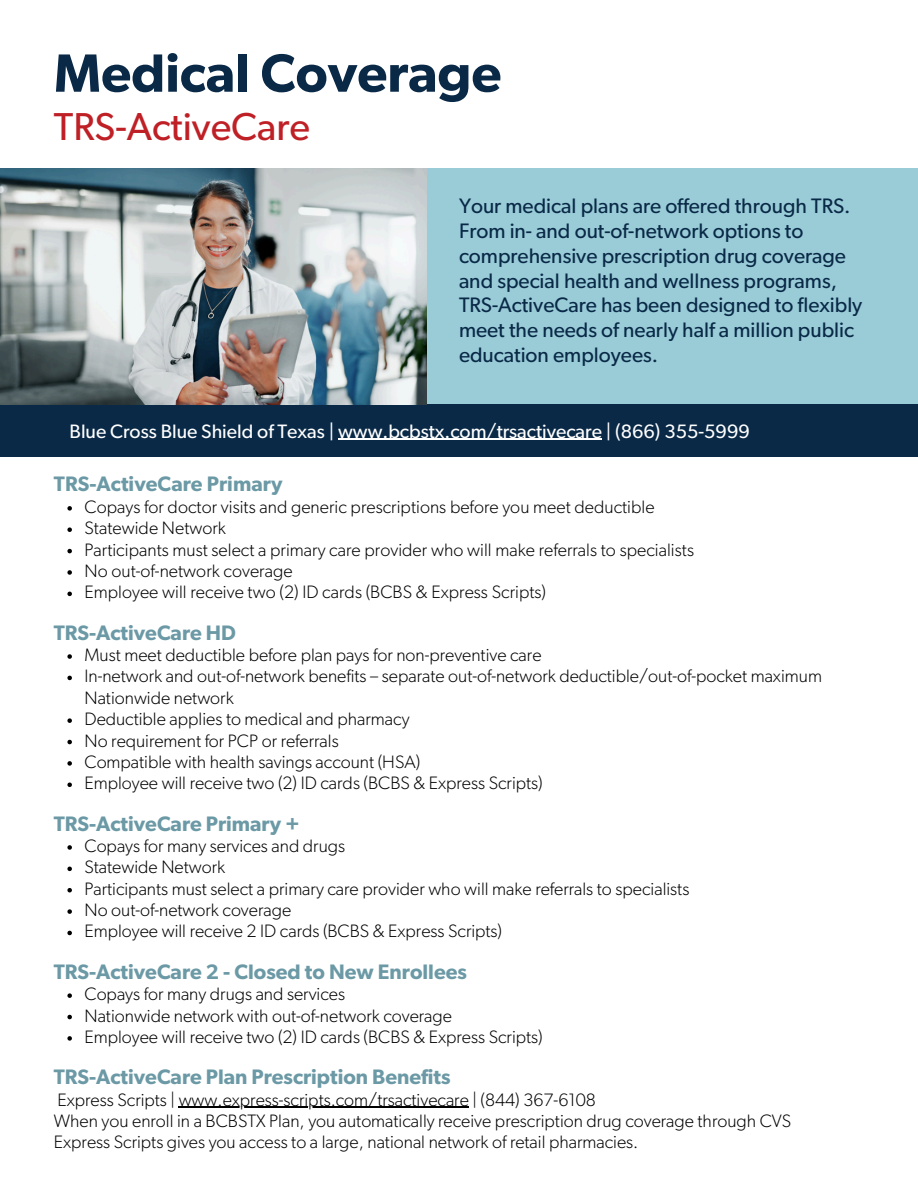
<style>
.page{position:relative;width:918px;height:1188px;background:#fff}
.page>*{position:absolute;margin:0;border:0;box-sizing:border-box;transform-origin:0 0}
.t1{font:600 54px "Gibson";color:#092947}
.t2{font:39px "Gibson";color:#bf2026}
.t3{font:21px/24.8px "Gibson";color:#092947}
.t4{font:600 21px "Gibson";color:#6b99a5}
.t5{font:19.5px "Gibson";color:#fff}
.t6{font:300 18px/21.3px "Gibson";color:#000}
.s1{color:#6c99a5}
</style>
<div class="page">
<div style="left:325px;top:168px;width:593px;height:258px;background:#9accd8"></div>
<div style="left:0;top:404px;width:918px;height:53px;background:#092947"></div>
<hr style="left:338px;top:439px;width:264px;height:1px;background:#fff">
<img style="left:0;top:168px;width:426px;height:237px">
<svg style="left:67px;top:506px;width:5px;height:5px"></svg>
<svg style="left:67px;top:527px;width:5px;height:5px"></svg>
<svg style="left:67px;top:549px;width:5px;height:4px"></svg>
<svg style="left:67px;top:570px;width:5px;height:5px"></svg>
<svg style="left:67px;top:592px;width:5px;height:4px"></svg>
<svg style="left:67px;top:845px;width:5px;height:5px"></svg>
<svg style="left:67px;top:867px;width:5px;height:4px"></svg>
<svg style="left:67px;top:888px;width:5px;height:4px"></svg>
<svg style="left:67px;top:909px;width:5px;height:5px"></svg>
<svg style="left:67px;top:931px;width:5px;height:4px"></svg>
<svg style="left:67px;top:993px;width:5px;height:5px"></svg>
<svg style="left:67px;top:1015px;width:5px;height:4px"></svg>
<svg style="left:67px;top:1036px;width:5px;height:5px"></svg>
<svg style="left:67px;top:654px;width:5px;height:5px"></svg>
<svg style="left:67px;top:676px;width:5px;height:4px"></svg>
<svg style="left:67px;top:718px;width:5px;height:5px"></svg>
<svg style="left:67px;top:740px;width:5px;height:4px"></svg>
<svg style="left:67px;top:761px;width:5px;height:5px"></svg>
<svg style="left:67px;top:783px;width:5px;height:4px"></svg>
<hr style="left:179px;top:1107px;width:290px;height:1px;background:#000">
<h2 class="t1" style="left:54px;top:49px;width:449px">Medical Coverage</h2>
<p class="t2" style="left:54px;top:109px;width:258px">TRS-ActiveCare</p>
<h2 class="t3" style="left:459px;top:195px;width:405px">Your medical plans are offered through TRS.<br>From in- and out-of-network options to comprehensive prescription drug coverage and special health and wellness programs, TRS-ActiveCare has been designed to flexibly meet the needs of nearly half a million public education employees.</h2>
<h4 class="t5" style="left:70px;top:422px;width:682px">Blue Cross Blue Shield of Texas | www.bcbstx.com/trsactivecare | (866) 355-5999</h4>
<h3 class="t4" style="left:54px;top:475px;width:230px"><span class="s1">T</span>RS-ActiveCare Primary</h3>
<p class="t6" style="left:85px;top:497px;width:572px">Copays for doctor visits and generic prescriptions before you meet deductible</p>
<p class="t6" style="left:85px;top:518px;width:143px">Statewide Network</p>
<p class="t6" style="left:85px;top:540px;width:611px">Participants must select a primary care provider who will make referrals to specialists</p>
<p class="t6" style="left:85px;top:561px;width:210px">No out-of-network coverage</p>
<p class="t6" style="left:85px;top:582px;width:463px">Employee will receive two (2) ID cards (BCBS &amp; Express Scripts)</p>
<p class="t4" style="left:54px;top:623px;width:184px">TRS-ActiveCare HD</p>
<p class="t6" style="left:85px;top:645px;width:459px">Must meet deductible before plan pays for non-preventive care</p>
<p class="t6" style="left:85px;top:666px;width:739px">In-network and out-of-network benefits – separate out-of-network deductible/out-of-pocket maximum<br>Nationwide network</p>
<h3 class="t6" style="left:85px;top:709px;width:326px">Deductible applies to medical and pharmacy</h3>
<p class="t6" style="left:85px;top:730px;width:256px">No requirement for PCP or referrals</p>
<p class="t6" style="left:85px;top:752px;width:337px">Compatible with health savings account (HSA)</p>
<p class="t6" style="left:85px;top:773px;width:460px">Employee will receive two (2) ID cards (BCBS &amp; Express Scripts)</p>
<h3 class="t4" style="left:54px;top:814px;width:248px">TRS-ActiveCare Primary +</h3>
<p class="t6" style="left:85px;top:836px;width:262px">Copays for many services and drugs</p>
<p class="t6" style="left:85px;top:857px;width:142px">Statewide Network</p>
<p class="t6" style="left:85px;top:879px;width:606px">Participants must select a primary care provider who will make referrals to specialists</p>
<p class="t6" style="left:85px;top:900px;width:208px">No out-of-network coverage</p>
<p class="t6" style="left:85px;top:921px;width:419px">Employee will receive 2 ID cards (BCBS &amp; Express Scripts)</p>
<p class="t4" style="left:54px;top:962px;width:414px">TRS-ActiveCare 2 - Closed to New Enrollees</p>
<h3 class="t6" style="left:85px;top:984px;width:262px">Copays for many drugs and services</h3>
<p class="t6" style="left:85px;top:1005px;width:369px">Nationwide network with out-of-network coverage</p>
<p class="t6" style="left:85px;top:1027px;width:460px">Employee will receive two (2) ID cards (BCBS &amp; Express Scripts)</p>
<p class="t4" style="left:54px;top:1067px;width:398px">TRS-ActiveCare Plan Prescription Benefits</p>
<p class="t6" style="left:58px;top:1090px;width:540px">Express Scripts | www.express-scripts.com/trsactivecare | (844) 367-6108</p>
<p class="t6" style="left:54px;top:1111px;width:739px">When you enroll in a BCBSTX Plan, you automatically receive prescription drug coverage through CVS</p>
<p class="t6" style="left:54px;top:1132px;width:586px">Express Scripts gives you access to a large, national network of retail pharmacies.</p>
</div>
